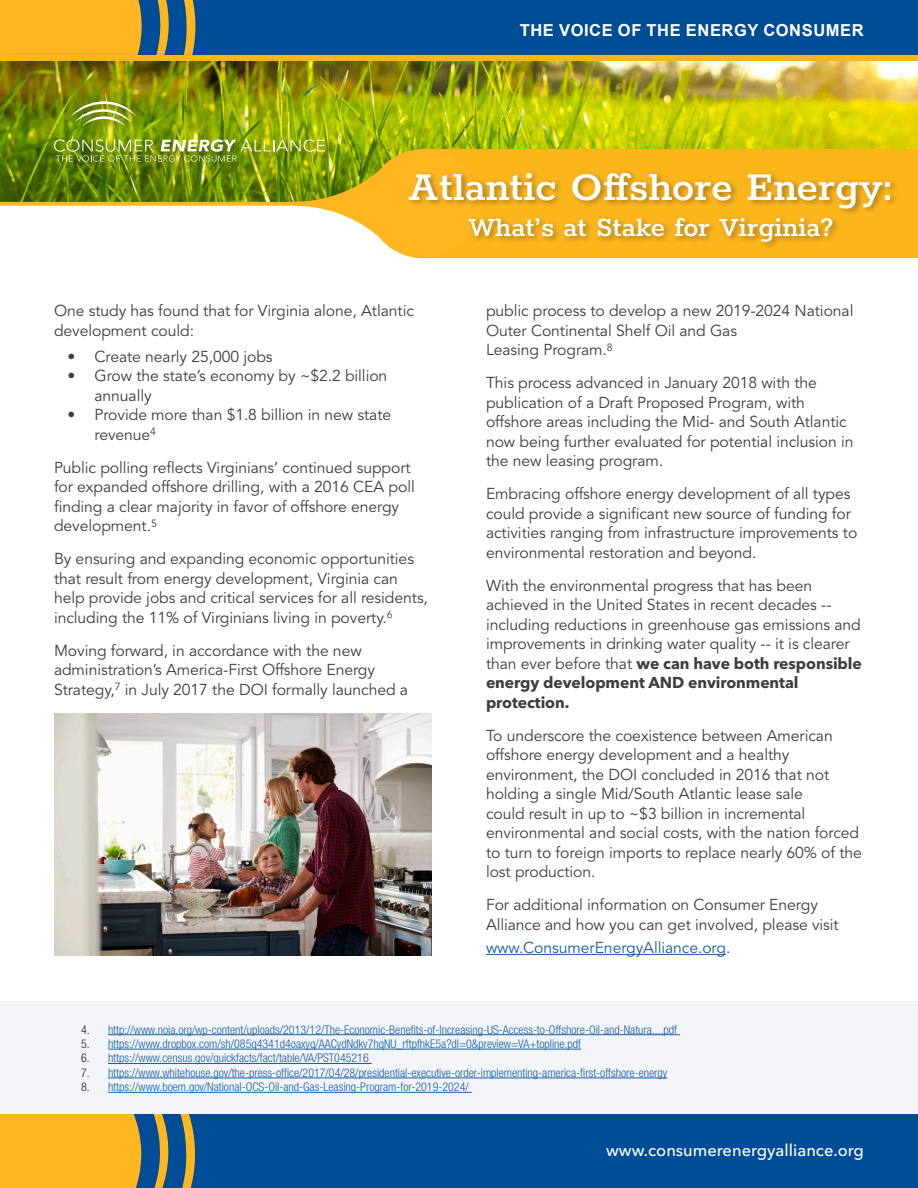
<style>
.page{position:relative;width:918px;height:1188px;background:#fff}
.page>*{position:absolute;margin:0;border:0;box-sizing:border-box;transform-origin:0 0}
.t1{font:600 45px "Rokkitt";color:#fff}
.t2{font:600 30px "Rokkitt";color:#fff}
.t3{font:500 16.5px "Avenir Next LT Pro";color:#fff}
.t4{font:700 16.5px "Arial";letter-spacing:.035em;color:#fff}
.t5{font:15.75px/19.5px "Avenir LT Std";letter-spacing:-.005em;color:#3e3e3f}
.t6{font:15.75px "Avenir LT Std";letter-spacing:-.005em;color:#175d9e}
.t7{font:300 condensed 12px "Helvetica Neue LT Std";color:#175d9e}
.s1{font-family:"Avenir Next LT Pro";font-weight:700}
.s2{color:#3e3e3f}
.s3{color:#231f20}
</style>
<div class="page">
<div style="left:2px;top:0;width:916px;height:55px;background:#004c97"></div>
<svg style="left:0;top:0;width:196px;height:52px"></svg>
<div style="left:0;top:52px;width:918px;height:17px;background:#231f20;opacity:.37"></div>
<div style="left:0;top:55px;width:918px;height:6px;background:#fcb61c"></div>
<img style="left:0;top:61px;width:918px;height:141px">
<div style="left:421px;top:149px;width:497px;height:109px;background:#fcb61c"></div>
<div style="left:368px;top:149px;width:109px;height:109px;background:#ffb620;border-radius:50%"></div>
<svg style="left:0;top:202px;width:292px;height:4px"></svg>
<svg style="left:292px;top:169px;width:89px;height:70px"></svg>
<div style="left:53px;top:101px;width:282px;height:71px;background:#231f20;opacity:.42"></div>
<img style="left:54px;top:139px;width:271px;height:23px">
<svg style="left:70px;top:101px;width:67px;height:25px;background:#91a537"></svg>
<hr style="left:486px;top:954px;width:240px;height:1px;background:#175d9e">
<div style="left:0;top:1112px;width:918px;height:76px;background:#004c97"></div>
<svg style="left:0;top:1114px;width:196px;height:74px"></svg>
<div style="left:0;top:1001px;width:918px;height:113px;background:#f4f5fa"></div>
<div style="left:406px;top:169px;width:492px;height:81px;background:#231f20;opacity:.4"></div>
<hr style="left:108px;top:1034px;width:572px;height:1px;background:#175d9e">
<hr style="left:108px;top:1049px;width:473px;height:1px;background:#175d9e">
<hr style="left:108px;top:1063px;width:264px;height:1px;background:#175d9e">
<hr style="left:108px;top:1078px;width:559px;height:1px;background:#175d9e">
<hr style="left:108px;top:1092px;width:364px;height:1px;background:#175d9e">
<img style="left:54px;top:714px;width:378px;height:242px">
<p class="t4" style="left:520px;top:18px;width:345px">THE VOICE OF THE ENERGY CONSUMER</p>
<p class="t1" style="left:408px;top:155px;width:487px">Atlantic Offshore Energy:</p>
<p class="t2" style="left:468px;top:206px;width:367px">What’s at Stake for Virginia?</p>
<p class="t5" style="left:54px;top:301px;width:361px">One study has found that for Virginia alone, Atlantic development could:</p>
<p class="t5" style="left:68px;top:347px;width:207px">• Create nearly 25,000 jobs</p>
<p class="t5" style="left:94px;top:367px;width:294px;text-indent:-27px">• Grow the state’s economy by ~$2.2 billion annually</p>
<p class="t5" style="left:94px;top:406px;width:298px;text-indent:-27px">• Provide more than $1.8 billion in new state revenue<sup>4</sup></p>
<p class="t5" style="left:54px;top:458px;width:362px">Public polling reflects Virginians’ continued support for expanded offshore drilling, with a 2016 CEA poll finding a clear majority in favor of offshore energy development.<sup>5</sup></p>
<p class="t5" style="left:54px;top:550px;width:376px">By ensuring and expanding economic opportunities that result from energy development, Virginia can help provide jobs and critical services for all residents, including the 11% of Virginians living in poverty.<sup>6</sup></p>
<p class="t5" style="left:54px;top:641px;width:356px">Moving forward, in accordance with the new administration’s America-First Offshore Energy<br>Strategy,<sup>7</sup> in July 2017 the DOI formally launched a</p>
<p class="t5" style="left:486px;top:301px;width:369px">public process to develop a new 2019-2024 National<br>Outer Continental Shelf Oil and Gas<br>Leasing Program.<sup>8</sup></p>
<p class="t5" style="left:486px;top:373px;width:369px">This process advanced in January 2018 with the publication of a Draft Proposed Program, with offshore areas including the Mid- and South Atlantic now being further evaluated for potential inclusion in the new leasing program.</p>
<p class="t5" style="left:486px;top:484px;width:373px">Embracing offshore energy development of all types could provide a significant new source of funding for activities ranging from infrastructure improvements to environmental restoration and beyond.</p>
<p class="t5" style="left:486px;top:576px;width:377px">With the environmental progress that has been achieved in the United States in recent decades -- including reductions in greenhouse gas emissions and improvements in drinking water quality -- it is clearer than ever before that <span class="s1">we can have both responsible energy development AND environmental protection.</span></p>
<p class="t5" style="left:486px;top:726px;width:377px">To underscore the coexistence between American offshore energy development and a healthy environment, the DOI concluded in 2016 that not holding a single Mid/South Atlantic lease sale<br>could result in up to ~$3 billion in incremental environmental and social costs, with the nation forced to turn to foreign imports to replace nearly 60% of the lost production.</p>
<p class="t5" style="left:486px;top:895px;width:354px">For additional information on Consumer Energy<br>Alliance and how you can get involved, please visit</p>
<p class="t6" style="left:486px;top:938px;width:246px">www.ConsumerEnergyAlliance.org<span class="s2">.</span></p>
<p class="t7" style="left:81px;top:1022px;width:598px"><span class="s3">4.</span> http://www.noia.org/wp-content/uploads/2013/12/The-Economic-Benefits-of-Increasing-US-Access-to-Offshore-Oil-and-Natura....pdf</p>
<p class="t7" style="left:81px;top:1037px;width:502px"><span class="s3">5.</span> https://www.dropbox.com/sh/085q4341d4oaxyq/AACydNdkv7hqNU_rftpfhkE5a?dl=0&amp;preview=VA+topline.pdf</p>
<p class="t7" style="left:81px;top:1051px;width:289px"><span class="s3">6.</span> https://www.census.gov/quickfacts/fact/table/VA/PST045216</p>
<p class="t7" style="left:81px;top:1066px;width:588px"><span class="s3">7.</span> https://www.whitehouse.gov/the-press-office/2017/04/28/presidential-executive-order-implementing-america-first-offshore-energy</p>
<p class="t7" style="left:81px;top:1080px;width:389px"><span class="s3">8.</span> https://www.boem.gov/National-OCS-Oil-and-Gas-Leasing-Program-for-2019-2024/</p>
<p class="t3" style="left:606px;top:1141px;width:259px">www.consumerenergyalliance.org</p>
</div>
